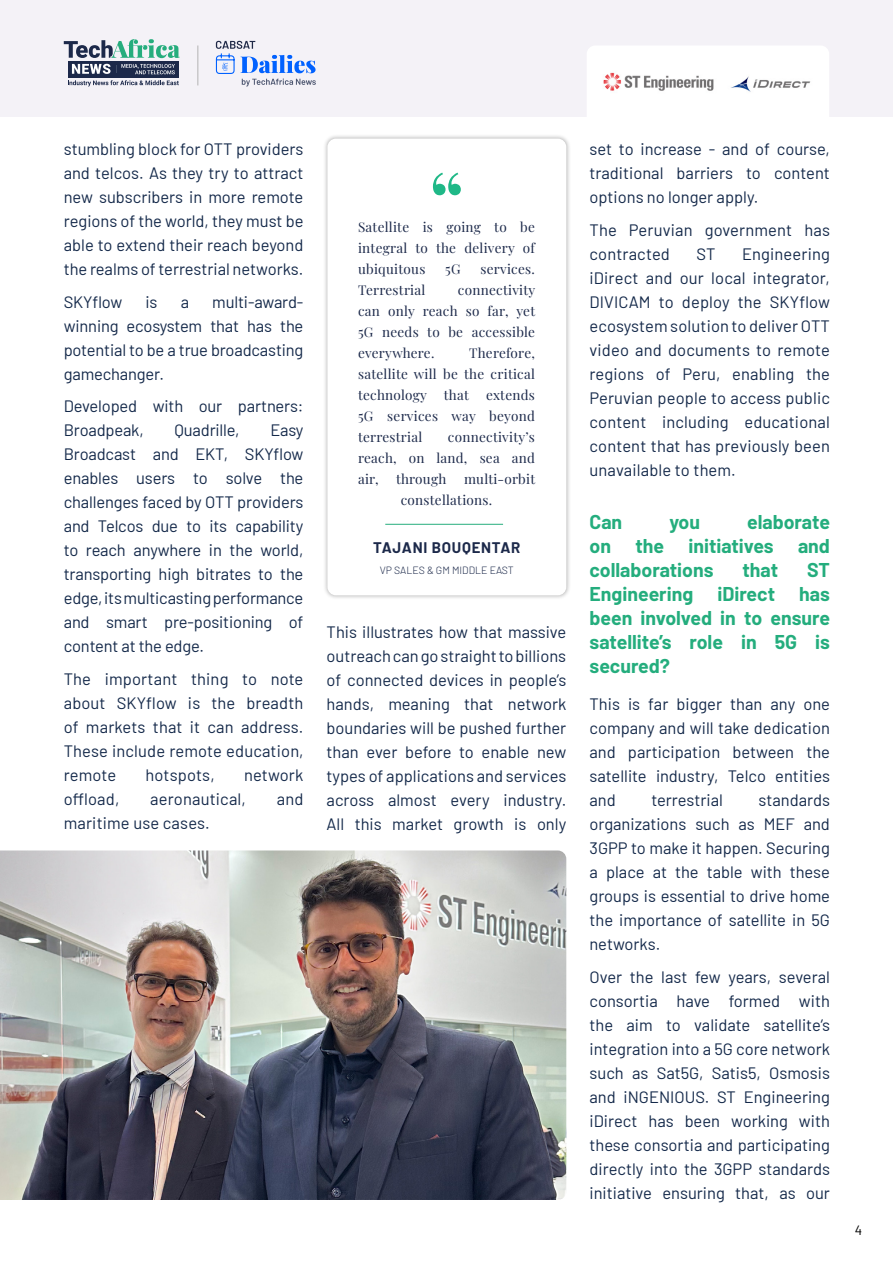
<style>
.page{position:relative;width:893px;height:1263px;background:#fff}
.page>*{position:absolute;margin:0;border:0;box-sizing:border-box;transform-origin:0 0}
.t1{font:700 19.5px/24px "Barlow";color:#24ad7d;text-align:justify}
.t2{font:16.5px/24px "Barlow";color:#14294a;text-align:justify}
.t3{font:700 15px "Barlow";letter-spacing:.05em;color:#1c294a}
.t4{font:13.5px/21px "Playfair Display";letter-spacing:.02em;color:#1c294a;text-align:justify}
.t5{font:13.5px "Barlow";color:#000}
.t6{font:300 10.5px "Barlow";color:#1c294a}
</style>
<div class="page">
<div style="left:0;top:0;width:893px;height:117px;background:#f4f2f7"></div>
<div style="left:587px;top:45px;width:242px;height:101px;background:#fff;border-radius:9px"></div>
<div style="left:68px;top:61px;width:111px;height:16px;background:#1c294a"></div>
<svg style="left:64px;top:39px;width:116px;height:19px"></svg>
<svg style="left:68px;top:80px;width:111px;height:6px"></svg>
<svg style="left:72px;top:64px;width:103px;height:10px"></svg>
<hr style="left:197px;top:45px;width:1px;height:40px;background:#b3b3b3">
<svg style="left:216px;top:41px;width:100px;height:45px"></svg>
<img style="left:603px;top:72px;width:208px;height:20px">
<img style="left:0;top:850px;width:566px;height:350px">
<div style="left:323px;top:134px;width:248px;height:466px;background:#000;opacity:.3"></div>
<div style="left:327px;top:139px;width:239px;height:456px;background:#fff;border-radius:9px"></div>
<svg style="left:433px;top:173px;width:28px;height:22px"></svg>
<hr style="left:385px;top:524px;width:118px;height:1px;background:#26ad7d">
<p class="t2" style="left:64px;top:136px;width:241px">stumbling block for OTT providers and telcos. As they try to attract new subscribers in more remote regions of the world, they must be able to extend their reach beyond the realms of terrestrial networks.</p>
<p class="t2" style="left:64px;top:288px;width:60px">SKYflow</p>
<p class="t2" style="left:145px;top:288px;width:13px">is</p>
<p class="t2" style="left:181px;top:288px;width:10px">a</p>
<p class="t2" style="left:64px;top:288px;width:241px;text-indent:149px">multi-award&shy;winning ecosystem that has the potential to be a true broadcasting gamechanger.</p>
<p class="t2" style="left:64px;top:393px;width:241px">Developed with our partners:<br>Broadpeak,</p>
<p class="t2" style="left:175px;top:417px;width:66px">Quadrille,</p>
<p class="t2" style="left:64px;top:417px;width:241px;text-indent:207px">Easy Broadcast and EKT, SKYflow enables users to solve the challenges faced by OTT providers and Telcos due to its capability to reach anywhere in the world, transporting high bitrates to the edge, its multicasting performance and smart pre-positioning of content at the edge.</p>
<p class="t2" style="left:64px;top:666px;width:241px">The important thing to note about SKYflow is the breadth of markets that it can address.<br>These include remote education, remote</p>
<p class="t2" style="left:146px;top:762px;width:71px">hotspots,</p>
<p class="t2" style="left:244px;top:762px;width:61px">network</p>
<p class="t2" style="left:64px;top:786px;width:57px">offload,</p>
<p class="t2" style="left:150px;top:786px;width:97px">aeronautical,</p>
<p class="t2" style="left:277px;top:786px;width:28px">and</p>
<p class="t2" style="left:64px;top:810px;width:148px">maritime use cases.</p>
<p class="t4" style="left:358px;top:215px;width:178px">Satellite is going to be integral to the delivery of ubiquitous</p>
<p class="t4" style="left:445px;top:257px;width:17px">5G</p>
<p class="t4" style="left:480px;top:257px;width:56px">services.</p>
<p class="t4" style="left:358px;top:278px;width:69px">Terrestrial</p>
<p class="t4" style="left:358px;top:278px;width:179px;text-indent:100px">connectivity can only reach so far, yet 5G needs to be accessible everywhere.</p>
<p class="t4" style="left:358px;top:341px;width:178px;text-indent:111px">Therefore, satellite will be the critical technology</p>
<p class="t4" style="left:358px;top:383px;width:178px;text-indent:128px">extends 5G services way beyond terrestrial</p>
<p class="t4" style="left:444px;top:383px;width:27px">that</p>
<p class="t4" style="left:358px;top:425px;width:178px;text-indent:90px">connectivity’s reach, on land, sea and air,</p>
<p class="t4" style="left:401px;top:467px;width:136px;text-indent:63px">multi-orbit constellations.</p>
<p class="t3" style="left:373px;top:536px;width:149px">TAJANI BOUQENTAR</p>
<p class="t6" style="left:380px;top:562px;width:135px">VP SALES &amp; GM MIDDLE EAST</p>
<p class="t4" style="left:396px;top:467px;width:52px">through</p>
<p class="t2" style="left:327px;top:618px;width:241px">This illustrates how that massive outreach can go straight to billions of connected devices in people’s hands, meaning that network boundaries will be pushed further than ever before to enable new types of applications and services across almost every industry.<br>All this market growth is only</p>
<p class="t2" style="left:589px;top:136px;width:242px">set to increase - and of course, traditional barriers to content options no longer apply.</p>
<p class="t2" style="left:589px;top:217px;width:242px">The Peruvian government has contracted</p>
<p class="t2" style="left:589px;top:241px;width:242px;text-indent:153px">Engineering iDirect and our local integrator, DIVICAM to deploy the SKYflow ecosystem solution to deliver OTT video and documents to remote regions of Peru, enabling the Peruvian people to access public content including educational content that has previously been unavailable to them.</p>
<p class="t1" style="left:589px;top:509px;width:34px">Can</p>
<p class="t1" style="left:669px;top:509px;width:32px">you</p>
<p class="t2" style="left:697px;top:241px;width:20px">ST</p>
<p class="t1" style="left:589px;top:509px;width:242px;text-indent:158px">elaborate on the initiatives and collaborations</p>
<p class="t1" style="left:589px;top:557px;width:242px;text-indent:218px">ST Engineering iDirect has been involved in to ensure satellite’s role in 5G is secured?</p>
<p class="t2" style="left:589px;top:691px;width:242px">This is far bigger than any one company and will take dedication and participation between the satellite industry, Telco entities and</p>
<p class="t1" style="left:742px;top:557px;width:37px">that</p>
<p class="t2" style="left:651px;top:787px;width:73px">terrestrial</p>
<p class="t2" style="left:589px;top:787px;width:242px;text-indent:169px">standards organizations such as MEF and 3GPP to make it happen. Securing a place at the table with these groups is essential to drive home the importance of satellite in 5G networks.</p>
<p class="t2" style="left:589px;top:963px;width:242px">Over the last few years, several consortia have formed with the aim to validate satellite’s integration into a 5G core network such as Sat5G, Satis5, Osmosis and iNGENIOUS. ST Engineering iDirect has been working with these consortia and participating directly into the 3GPP standards initiative ensuring that, as our</p>
<p class="t5" style="left:855px;top:1220px;width:9px">4</p>
</div>
